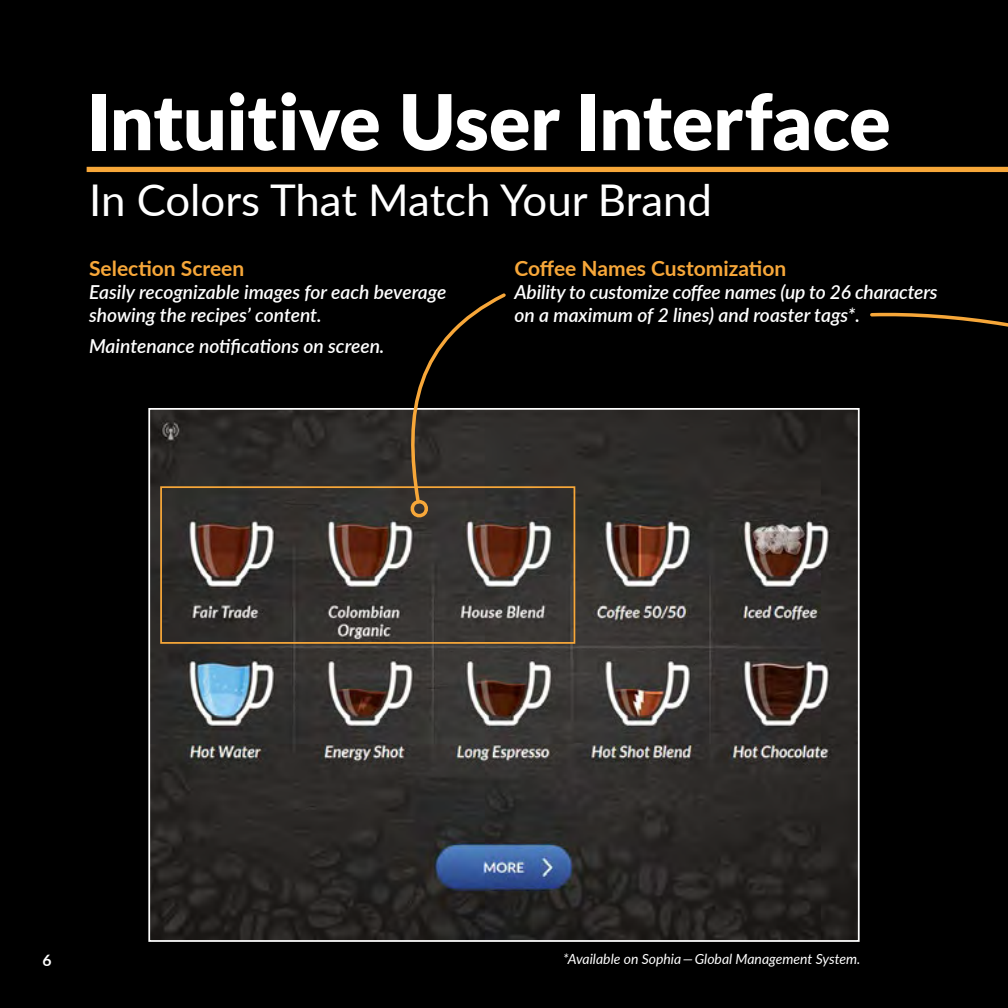
<style>
.page{position:relative;width:1008px;height:1008px;background:#000}
.page>*{position:absolute;margin:0;border:0;box-sizing:border-box;transform-origin:0 0}
.t1{font:900 77px "Lato";color:#fff}
.t2{font:43.75px "Lato";color:#fff}
.t3{font:700 21px "Lato";color:#f7a739}
.t4{font:italic 600 19.25px/23.1px "Lato";color:#fff}
.t5{font:700 15.75px "Lato";color:#fff}
.t6{font:italic 14px "Lato";color:#fff}
</style>
<div class="page">
<img style="left:151px;top:411px;width:706px;height:528px">
<div style="left:87px;top:167px;width:921px;height:5px;background:#f7a739"></div>
<svg style="left:403px;top:293px;width:106px;height:228px"></svg>
<div style="left:160px;top:486px;width:415px;height:158px;border:2px solid #f7a739"></div>
<svg style="left:870px;top:312px;width:138px;height:15px"></svg>
<h1 class="t1" style="left:87px;top:64px;width:806px">Intuitive User Interface</h1>
<h2 class="t2" style="left:89px;top:169px;width:624px">In Colors That Match Your Brand</h2>
<p class="t3" style="left:89px;top:253px;width:157px">Selection Screen</p>
<p class="t4" style="left:89px;top:280px;width:359px">Easily recognizable images for each beverage showing the recipes’ content.</p>
<p class="t4" style="left:89px;top:334px;width:297px">Maintenance notifications on screen.</p>
<p class="t3" style="left:514px;top:253px;width:273px">Coffee Names Customization</p>
<p class="t4" style="left:514px;top:280px;width:425px">Ability to customize coffee names (up to 26 characters on a maximum of 2 lines) and roaster tags*.</p>
<p class="t5" style="left:42px;top:948px;width:11px">6</p>
<p class="t6" style="left:563px;top:949px;width:299px">*Available on Sophia — Global Management System.</p>
</div>
